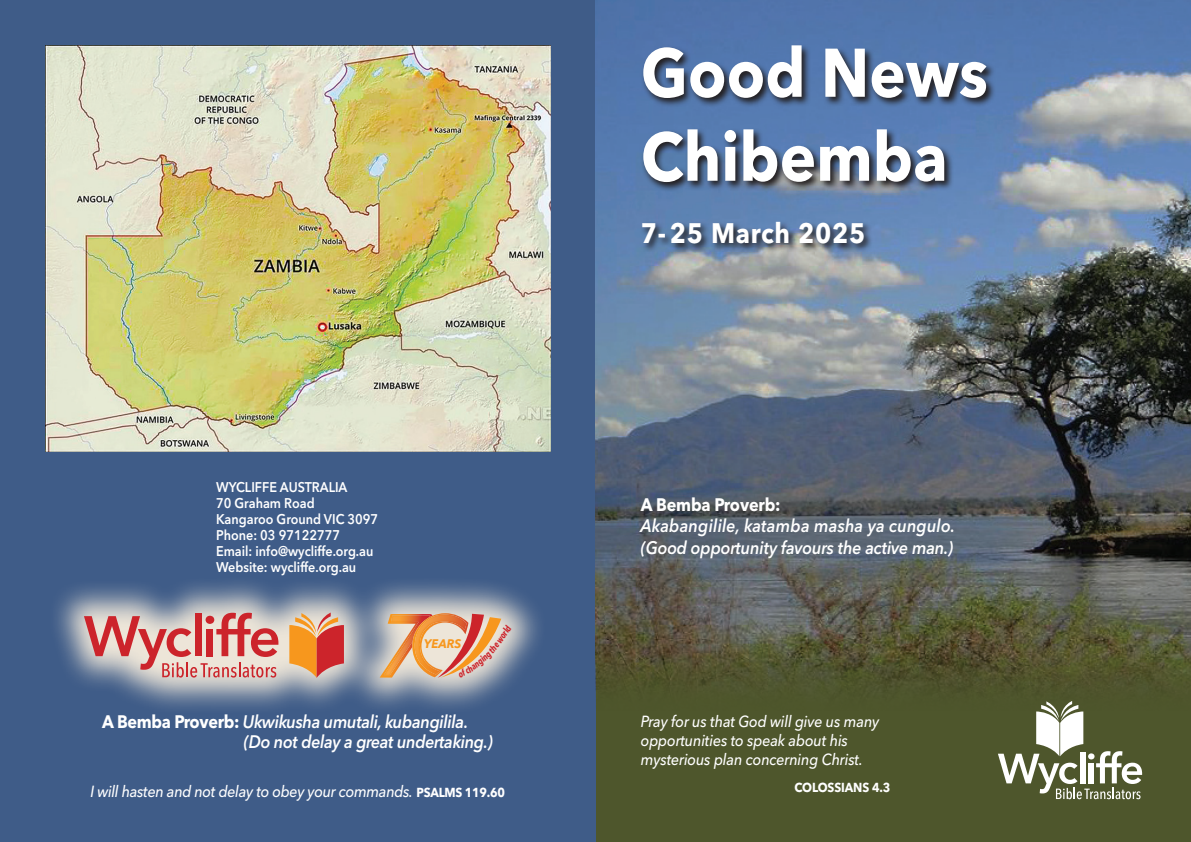
<style>
.page{position:relative;width:1191px;height:842px;background:#fff}
.page>*{position:absolute;margin:0;border:0;box-sizing:border-box;transform-origin:0 0}
.t1{font:700 68px/84px "Avenir Next LT Pro";color:#fff;scale:.9 1}
.t2{font:700 28px "Avenir Next LT Pro";letter-spacing:.03em;color:#fff;scale:.9 1}
.t3{font:italic 600 18px/20px "Avenir Next LT Pro";letter-spacing:-.01em;color:#fff;scale:.9 1}
.t4{font:700 18px "Avenir Next LT Pro";letter-spacing:-.01em;color:#fff;scale:.9 1}
.t5{font:italic 500 16px/19.2px "Avenir Next LT Pro";letter-spacing:-.01em;color:#fff;scale:.9 1}
.t6{font:600 14px/16px "Avenir Next LT Pro";color:#fff;scale:.9 1}
.t7{font:700 13px "Avenir Next LT Pro";letter-spacing:-.01em;color:#fff;scale:.9 1}
.t8{font:italic 700 12.4px "Avenir Next LT Pro";color:#f7971d;scale:.95 1}
.s1{font-weight:700;font-style:normal}
.s2{font-weight:700;font-style:normal;font-size:13px}
</style>
<div class="page">
<div style="left:595px;top:494px;width:596px;height:348px;background:#4e562c"></div>
<div style="left:0;top:0;width:595px;height:842px;background:#3f5c88"></div>
<img style="left:595px;top:0;width:596px;height:715px">
<svg style="left:640px;top:43px;width:355px;height:209px;background:#506b91"></svg>
<div style="left:47px;top:575px;width:500px;height:140px;background:#f9efde;opacity:.94"></div>
<svg style="left:84px;top:613px;width:194px;height:65px;background:#d49b99"></svg>
<svg style="left:289px;top:612px;width:55px;height:66px;background:#dd875d"></svg>
<svg style="left:998px;top:701px;width:144px;height:98px"></svg>
<img style="left:45px;top:45px;width:505px;height:407px">
<svg style="left:380px;top:613px;width:132px;height:65px;background:#dbb295"></svg>
<p class="t6" style="left:216px;top:479px;width:182px">WYCLIFFE AUSTRALIA<br>70 Graham Road<br>Kangaroo Ground VIC 3097<br>Phone: 03 97122777<br>Email: info@wycliffe.org.au<br>Website: wycliffe.org.au</p>
<p class="t8" style="left:424px;top:636px;width:40px">YEARS</p>
<p class="t3" style="left:244px;top:712px;width:278px;text-indent:-142px"><span class="s1">A Bemba Proverb:</span> Ukwikusha umutali, kubangilila. (Do not delay a great undertaking.)</p>
<p class="t5" style="left:90px;top:781px;width:462px">I will hasten and not delay to obey your commands. <span class="s2">PSALMS 119.60</span></p>
<h1 class="t1" style="left:641px;top:31px;width:387px">Good News<br>Chibemba</h1>
<h2 class="t2" style="left:641px;top:216px;width:251px">7- 25 March 2025</h2>
<p class="t4" style="left:641px;top:493px;width:157px">A Bemba Proverb:</p>
<p class="t3" style="left:641px;top:515px;width:351px;line-height:21.6px">Akabangilile, katamba masha ya cungulo. (Good opportunity favours the active man.)</p>
<p class="t5" style="left:641px;top:711px;width:266px">Pray for us that God will give us many opportunities to speak about his mysterious plan concerning Christ.</p>
<p class="t7" style="left:794px;top:780px;width:108px">COLOSSIANS 4.3</p>
</div>
